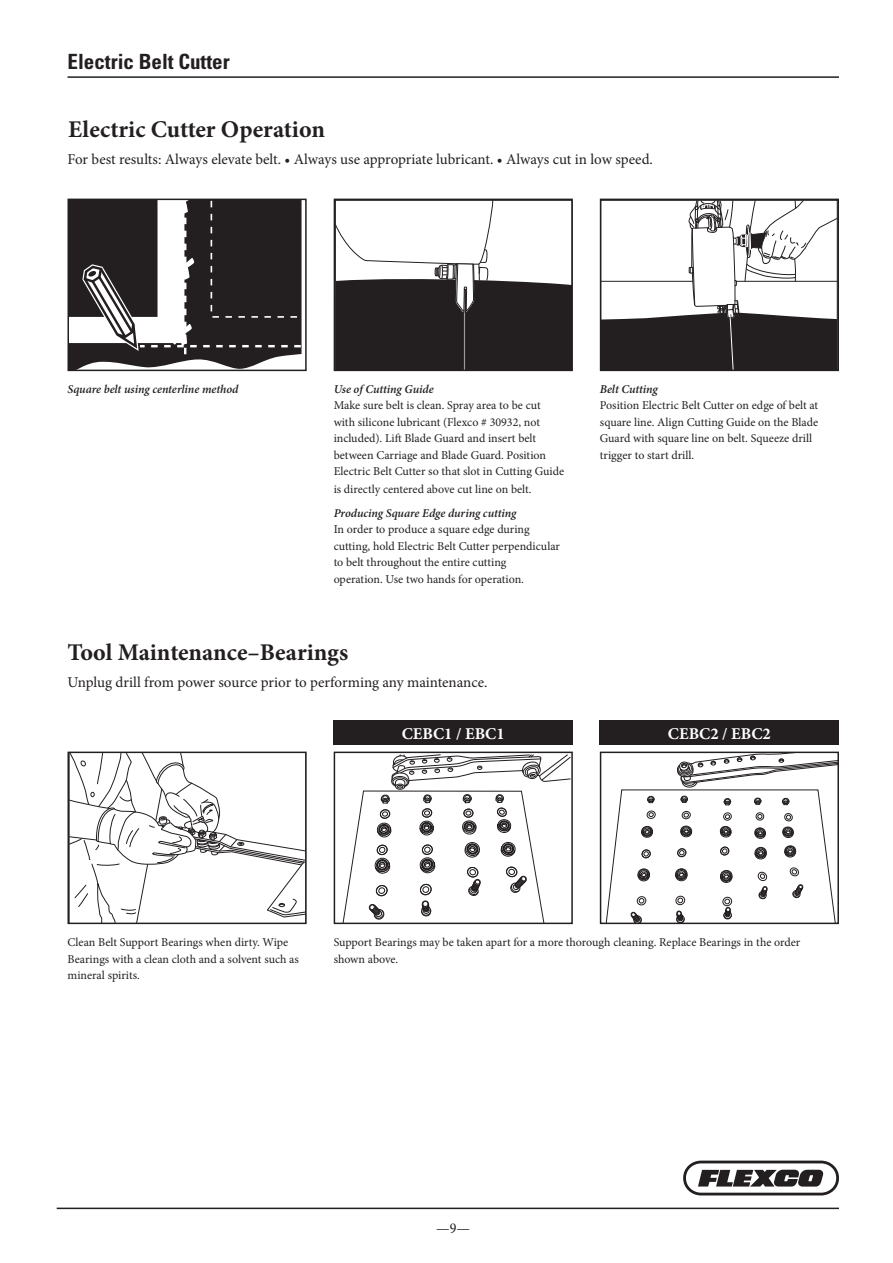
<style>
.page{position:relative;width:893px;height:1263px;background:#fff}
.page>*{position:absolute;margin:0;border:0;box-sizing:border-box;transform-origin:0 0}
.sectionTitle{font:700 24px "Minion Pro";color:#231f20}
.t1{font:700 condensed 21px "Univers LT Std";color:#231f20}
.body_copy_bullet{font:700 16.5px "Minion Pro";color:#fff}
.note_standalone{font:15px "Minion Pro";letter-spacing:-.005em;color:#231f20}
.t2{font:condensed 15px "Minion Pro";color:#231f20}
.bodycopy_leadin{font:12px/16.5px "Minion Pro";color:#231f20}
.bodycopy{font:12px/16.5px "Minion Pro";color:#231f20}
.bodycopy_leadin-2{font:italic 600 12px "Minion Pro";letter-spacing:-.005em;color:#231f20}
.s1{font-weight:600;font-style:italic}
</style>
<div class="page">
<hr style="left:57px;top:1207px;width:782px;height:2px;background:#231f20">
<hr style="left:68px;top:76px;width:771px;height:2px;background:#231f20">
<svg style="left:683px;top:1160px;width:156px;height:35px"></svg>
<svg style="left:71px;top:755px;width:233px;height:166px"></svg>
<div style="left:68px;top:752px;width:239px;height:172px;border:2px solid #231f20"></div>
<svg style="left:337px;top:202px;width:233px;height:166px"></svg>
<div style="left:334px;top:199px;width:239px;height:172px;border:2px solid #231f20"></div>
<svg style="left:71px;top:202px;width:231px;height:166px"></svg>
<div style="left:68px;top:199px;width:239px;height:172px;border:2px solid #231f20"></div>
<svg style="left:603px;top:202px;width:233px;height:166px"></svg>
<div style="left:600px;top:199px;width:239px;height:172px;border:2px solid #231f20"></div>
<svg style="left:606px;top:755px;width:230px;height:166px"></svg>
<div style="left:600px;top:752px;width:239px;height:172px;border:2px solid #231f20"></div>
<svg style="left:342px;top:755px;width:228px;height:166px"></svg>
<div style="left:334px;top:752px;width:239px;height:172px;border:2px solid #231f20"></div>
<div style="left:334px;top:721px;width:239px;height:24px;background:#231f20"></div>
<div style="left:600px;top:721px;width:239px;height:24px;background:#231f20"></div>
<h2 class="t1" style="left:68px;top:49px;width:164px">Electric Belt Cutter</h2>
<p class="sectionTitle" style="left:68px;top:113px;width:258px">Electric Cutter Operation</p>
<p class="note_standalone" style="left:68px;top:149px;width:587px">For best results: Always elevate belt. • Always use appropriate lubricant. • Always cut in low speed.</p>
<p class="bodycopy_leadin-2" style="left:68px;top:382px;width:173px">Square belt using centerline method</p>
<p class="bodycopy_leadin" style="left:334px;top:381px;width:232px"><span class="s1">Use of Cutting Guide<br></span>Make sure belt is clean. Spray area to be cut with silicone lubricant (Flexco # 30932, not included). Lift Blade Guard and insert belt between Carriage and Blade Guard. Position Electric Belt Cutter so that slot in Cutting Guide</p>
<p class="bodycopy_leadin" style="left:334px;top:481px;width:199px">is directly centered above cut line on belt.</p>
<p class="bodycopy_leadin" style="left:334px;top:505px;width:228px"><span class="s1">Producing Square Edge during cutting<br></span>In order to produce a square edge during cutting, hold Electric Belt Cutter perpendicular to belt throughout the entire cutting<br>operation. Use two hands for operation.</p>
<p class="sectionTitle" style="left:68px;top:635px;width:282px">Tool Maintenance–Bearings</p>
<p class="note_standalone" style="left:68px;top:672px;width:421px">Unplug drill from power source prior to performing any maintenance.</p>
<p class="bodycopy_leadin" style="left:600px;top:381px;width:220px"><span class="s1">Belt Cutting<br></span>Position Electric Belt Cutter on edge of belt at square line. Align Cutting Guide on the Blade Guard with square line on belt. Squeeze drill trigger to start drill.</p>
<p class="body_copy_bullet" style="left:402px;top:722px;width:104px">CEBC1 / EBC1</p>
<p class="body_copy_bullet" style="left:668px;top:722px;width:104px">CEBC2 / EBC2</p>
<p class="bodycopy" style="left:68px;top:934px;width:233px">Clean Belt Support Bearings when dirty. Wipe<br>Bearings with a clean cloth and a solvent such as mineral spirits.</p>
<p class="bodycopy" style="left:334px;top:934px;width:468px">Support Bearings may be taken apart for a more thorough cleaning. Replace Bearings in the order shown above.</p>
<p class="t2" style="left:436px;top:1220px;width:35px">—9—</p>
</div>
